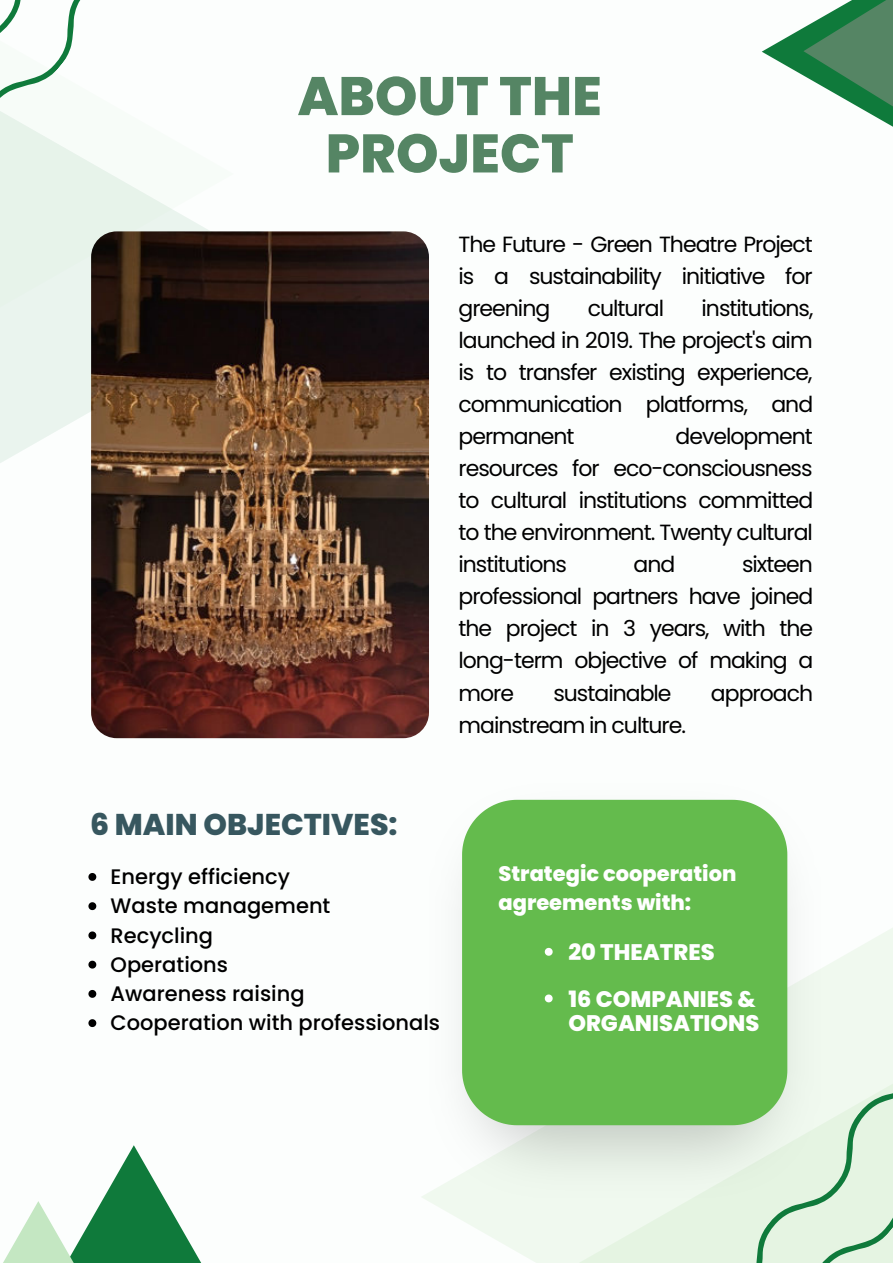
<style>
.page{position:relative;width:893px;height:1264px;background:#fff}
.page>*{position:absolute;margin:0;border:0;box-sizing:border-box;transform-origin:0 0}
.t1{font:800 54.15px/57.3px "Poppins";color:#558564;text-align:center}
.t2{font:800 30px "Poppins";color:#37575f}
.t3{font:800 22.5px/23.5px "Poppins";color:#fff}
.t4{font:21.9px/32.1px "Poppins";letter-spacing:-.045em;color:#000;text-align:justify}
.t5{font:500 21px/29.2px "Poppins";color:#000}
.t6{font:800 21px/29.2px "Poppins";color:#fff}
</style>
<div class="page">
<svg style="left:0;top:197px;width:210px;height:244px;fill:#eaf4ee"></svg>
<img style="left:91px;top:231px;width:338px;height:507px;border-radius:26px">
<svg style="left:462px;top:939px;width:430px;height:323px;fill:#f0f9ef"></svg>
<img style="left:429px;top:849px;width:391px;height:347px">
<div style="left:462px;top:799px;width:325px;height:326px;background:#64bb4d"></div>
<svg style="left:761px;top:0;width:131px;height:126px"></svg>
<svg style="left:3px;top:1145px;width:198px;height:117px"></svg>
<svg style="left:0;top:0;width:151px;height:231px"></svg>
<svg style="left:679px;top:1057px;width:213px;height:205px"></svg>
<svg style="left:88px;top:873px;width:8px;height:7px"></svg>
<svg style="left:88px;top:902px;width:8px;height:8px"></svg>
<svg style="left:88px;top:931px;width:8px;height:8px"></svg>
<svg style="left:88px;top:960px;width:8px;height:8px"></svg>
<svg style="left:88px;top:989px;width:8px;height:8px"></svg>
<svg style="left:88px;top:1019px;width:8px;height:8px"></svg>
<svg style="left:544px;top:947px;width:8px;height:8px"></svg>
<svg style="left:544px;top:994px;width:8px;height:8px"></svg>
<h1 class="t1" style="left:297px;top:67px;width:306px">ABOUT THE<br>PROJECT</h1>
<p class="t4" style="left:458px;top:228px;width:356px">The Future - Green Theatre Project is a sustainability initiative for greening</p>
<p class="t4" style="left:458px;top:292px;width:356px;text-indent:243px">institutions, launched in 2019. The project's aim is to transfer existing experience, communication platforms, and permanent</p>
<p class="t4" style="left:587px;top:292px;width:78px">cultural</p>
<p class="t4" style="left:458px;top:420px;width:356px;text-indent:217px">development resources for eco-consciousness to cultural institutions committed to the environment. Twenty cultural institutions</p>
<p class="t4" style="left:458px;top:548px;width:356px;text-indent:283px">sixteen professional partners have joined the project in 3 years, with the long-term objective of making a more</p>
<p class="t4" style="left:633px;top:548px;width:43px">and</p>
<p class="t4" style="left:553px;top:677px;width:120px">sustainable</p>
<p class="t4" style="left:711px;top:677px;width:104px">approach</p>
<p class="t4" style="left:458px;top:709px;width:229px">mainstream in culture.</p>
<h2 class="t2" style="left:90px;top:803px;width:309px">6 MAIN OBJECTIVES:</h2>
<p class="t5" style="left:111px;top:862px;width:331px">Energy efficiency<br>Waste management<br>Recycling<br>Operations<br>Awareness raising<br>Cooperation with professionals</p>
<p class="t6" style="left:498px;top:858px;width:239px">Strategic cooperation agreements with:</p>
<p class="t3" style="left:568px;top:940px;width:148px">20 THEATRES</p>
<p class="t3" style="left:568px;top:987px;width:192px">16 COMPANIES &amp;<br>ORGANISATIONS</p>
</div>
